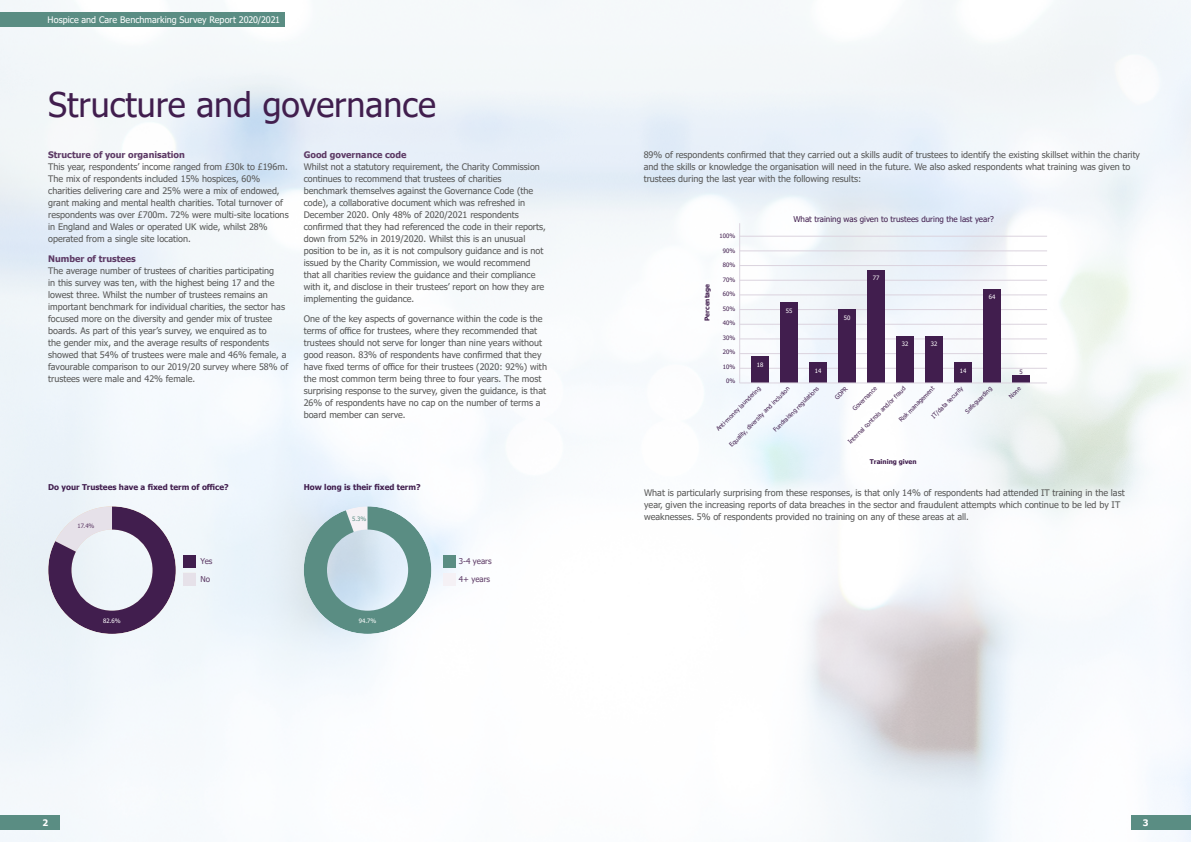
<style>
.page{position:relative;width:1191px;height:842px;background:#fff}
.page>*{position:absolute;margin:0;border:0;box-sizing:border-box;transform-origin:0 0}
.t1{font:34px "Tahoma";color:#411e4e}
.t2{font:9px/12px "Tahoma";color:#575756}
.t3{font:700 9px "Tahoma";color:#5d3a65}
.t4{font:9px "Tahoma";color:#fff}
.t5{font:700 9px "Tahoma";color:#fff}
.t6{font:700 8px "Tahoma";color:#411e4e}
.t7{font:8px "Tahoma";color:#411e4e}
.t8{font:8px "Tahoma";color:#5d3a65}
.t9{font:700 6.5px "Tahoma";color:#411e4e}
.t10{font:6px "Tahoma";color:#411e4e}
.t11{font:6px "Tahoma";color:#fff}
.t12{font:6px "Tahoma";color:#5d3a65}
.t13{font:6px "Tahoma";color:#5a8d83}
</style>
<div class="page">
<img style="left:0;top:369px;width:1191px;height:473px">
<svg style="left:0;top:0;width:1191px;height:369px;fill:#f3f7fa"></svg>
<div style="left:443px;top:555px;width:13px;height:12px;background:#5a8d83"></div>
<div style="left:443px;top:573px;width:13px;height:13px;background:#f5f1f5"></div>
<svg style="left:304px;top:506px;width:127px;height:128px"></svg>
<div style="left:183px;top:555px;width:13px;height:12px;background:#411e4e"></div>
<div style="left:183px;top:573px;width:13px;height:13px;background:#e6e1e9"></div>
<svg style="left:48px;top:506px;width:128px;height:128px"></svg>
<hr style="left:739px;top:236px;width:308px;height:1px;background:#dbd3de">
<hr style="left:739px;top:251px;width:308px;height:1px;background:#dbd3de">
<hr style="left:739px;top:265px;width:308px;height:1px;background:#dbd3de">
<hr style="left:739px;top:280px;width:308px;height:1px;background:#dbd3de">
<hr style="left:739px;top:295px;width:308px;height:1px;background:#dbd3de">
<hr style="left:739px;top:309px;width:308px;height:1px;background:#dbd3de">
<hr style="left:739px;top:324px;width:308px;height:1px;background:#dbd3de">
<hr style="left:739px;top:339px;width:308px;height:1px;background:#dbd3de">
<hr style="left:739px;top:368px;width:308px;height:1px;background:#dbd3de">
<hr style="left:739px;top:353px;width:308px;height:1px;background:#dbd3de">
<hr style="left:739px;top:223px;width:1px;height:160px;background:#dbd3de">
<div style="left:1012px;top:376px;width:17px;height:7px;background:#411e4e"></div>
<div style="left:983px;top:289px;width:17px;height:94px;background:#411e4e"></div>
<div style="left:954px;top:362px;width:17px;height:21px;background:#411e4e"></div>
<div style="left:925px;top:336px;width:17px;height:47px;background:#411e4e"></div>
<div style="left:896px;top:336px;width:17px;height:47px;background:#411e4e"></div>
<div style="left:867px;top:270px;width:18px;height:113px;background:#411e4e"></div>
<div style="left:838px;top:310px;width:18px;height:73px;background:#411e4e"></div>
<div style="left:809px;top:362px;width:18px;height:21px;background:#411e4e"></div>
<div style="left:780px;top:302px;width:18px;height:81px;background:#411e4e"></div>
<div style="left:751px;top:356px;width:18px;height:27px;background:#411e4e"></div>
<hr style="left:739px;top:383px;width:308px;height:1px;background:#dbd3de">
<div style="left:0;top:13px;width:217px;height:14px;background:#5a8d83"></div>
<div style="left:48px;top:13px;width:236px;height:14px;background:#5a8d83"></div>
<div style="left:1131px;top:815px;width:60px;height:14px;background:#5a8d83"></div>
<div style="left:0;top:815px;width:60px;height:14px;background:#5a8d83"></div>
<p class="t4" style="left:48px;top:14px;width:234px">Hospice and Care Benchmarking Survey Report 2020/2021</p>
<h1 class="t1" style="left:48px;top:82px;width:389px">Structure and governance</h1>
<p class="t3" style="left:48px;top:148px;width:138px">Structure of your organisation</p>
<p class="t2" style="left:48px;top:161px;width:242px">This year, respondents’ income ranged from £30k to £196m.<br>The mix of respondents included 15% hospices, 60% charities delivering care and 25% were a mix of endowed, grant making and mental health charities. Total turnover of respondents was over £700m. 72% were multi-site locations in England and Wales or operated UK wide, whilst 28% operated from a single site location.</p>
<p class="t3" style="left:48px;top:253px;width:89px">Number of trustees</p>
<p class="t2" style="left:48px;top:265px;width:241px">The average number of trustees of charities participating<br>in this survey was ten, with the highest being 17 and the lowest three. Whilst the number of trustees remains an important benchmark for individual charities, the sector has focused more on the diversity and gender mix of trustee boards. As part of this year’s survey, we enquired as to<br>the gender mix, and the average results of respondents showed that 54% of trustees were male and 46% female, a favourable comparison to our 2019/20 survey where 58% of trustees were male and 42% female.</p>
<p class="t3" style="left:304px;top:148px;width:104px">Good governance code</p>
<p class="t2" style="left:304px;top:161px;width:244px">Whilst not a statutory requirement, the Charity Commission continues to recommend that trustees of charities benchmark themselves against the Governance Code (the code), a collaborative document which was refreshed in December 2020. Only 48% of 2020/2021 respondents confirmed that they had referenced the code in their reports, down from 52% in 2019/2020. Whilst this is an unusual position to be in, as it is not compulsory guidance and is not issued by the Charity Commission, we would recommend that all charities review the guidance and their compliance with it, and disclose in their trustees’ report on how they are implementing the guidance.</p>
<p class="t2" style="left:304px;top:313px;width:245px">One of the key aspects of governance within the code is the terms of office for trustees, where they recommended that trustees should not serve for longer than nine years without good reason. 83% of respondents have confirmed that they have fixed terms of office for their trustees (2020: 92%) with the most common term being three to four years. The most surprising response to the survey, given the guidance, is that 26% of respondents have no cap on the number of terms a board member can serve.</p>
<p class="t6" style="left:48px;top:482px;width:182px">Do your Trustees have a fixed term of office?</p>
<p class="t6" style="left:304px;top:482px;width:118px">How long is their fixed term?</p>
<p class="t12" style="left:77px;top:521px;width:19px">17.4%</p>
<p class="t13" style="left:352px;top:515px;width:16px">5.3%</p>
<p class="t8" style="left:200px;top:556px;width:13px">Yes</p>
<p class="t8" style="left:200px;top:574px;width:11px">No</p>
<p class="t8" style="left:459px;top:556px;width:34px">3-4 years</p>
<p class="t8" style="left:459px;top:574px;width:33px">4+ years</p>
<p class="t11" style="left:103px;top:616px;width:19px">82.6%</p>
<p class="t11" style="left:359px;top:616px;width:19px">94.7%</p>
<p class="t2" style="left:643px;top:149px;width:498px">89% of respondents confirmed that they carried out a skills audit of trustees to identify the existing skillset within the charity and the skills or knowledge the organisation will need in the future. We also asked respondents what training was given to trustees during the last year with the following results:</p>
<p class="t7" style="left:793px;top:214px;width:202px">What training was given to trustees during the last year?</p>
<p class="t10" style="left:719px;top:232px;width:17px">100%</p>
<p class="t10" style="left:723px;top:247px;width:14px">90%</p>
<p class="t10" style="left:723px;top:290px;width:14px">60%</p>
<p class="t10" style="left:723px;top:261px;width:14px">80%</p>
<p class="t10" style="left:723px;top:276px;width:14px">70%</p>
<p class="t10" style="left:723px;top:305px;width:14px">50%</p>
<p class="t10" style="left:723px;top:319px;width:14px">40%</p>
<p class="t10" style="left:723px;top:334px;width:14px">30%</p>
<p class="t10" style="left:726px;top:377px;width:11px">0%</p>
<p class="t11" style="left:873px;top:274px;width:8px">77</p>
<p class="t9" style="left:702px;top:321px;width:38px;rotate:-90deg">Percentage</p>
<p class="t11" style="left:988px;top:293px;width:8px">64</p>
<p class="t11" style="left:786px;top:306px;width:8px">55</p>
<p class="t11" style="left:844px;top:314px;width:8px">50</p>
<p class="t11" style="left:902px;top:340px;width:8px">32</p>
<p class="t11" style="left:931px;top:340px;width:8px">32</p>
<p class="t10" style="left:723px;top:348px;width:14px">20%</p>
<p class="t10" style="left:723px;top:363px;width:14px">10%</p>
<p class="t11" style="left:757px;top:361px;width:8px">18</p>
<p class="t11" style="left:815px;top:366px;width:8px">14</p>
<p class="t11" style="left:960px;top:366px;width:8px">14</p>
<p class="t10" style="left:1019px;top:368px;width:5px">5</p>
<p class="t10" style="left:771px;top:428px;width:63px;rotate:-45deg">Fundraising regulations</p>
<p class="t10" style="left:833px;top:395px;width:17px;rotate:-45deg">GDPR</p>
<p class="t10" style="left:850px;top:407px;width:33px;rotate:-45deg">Governance</p>
<p class="t10" style="left:897px;top:418px;width:49px;rotate:-45deg">Risk management</p>
<p class="t10" style="left:846px;top:440px;width:80px;rotate:-45deg">Internal controls and/or fraud</p>
<p class="t10" style="left:929px;top:414px;width:43px;rotate:-45deg">IT/data security</p>
<p class="t10" style="left:963px;top:409px;width:36px;rotate:-45deg">Safeguarding</p>
<p class="t10" style="left:1007px;top:394px;width:15px;rotate:-45deg">None</p>
<p class="t10" style="left:727px;top:443px;width:84px;rotate:-45deg">Equality, diversity and inclusion</p>
<p class="t10" style="left:714px;top:427px;width:62px;rotate:-45deg">Anti-money laundering</p>
<p class="t9" style="left:870px;top:457px;width:48px">Training given</p>
<p class="t2" style="left:644px;top:487px;width:482px">What is particularly surprising from these responses, is that only 14% of respondents had attended IT training in the last year, given the increasing reports of data breaches in the sector and fraudulent attempts which continue to be led by IT weaknesses. 5% of respondents provided no training on any of these areas at all.</p>
<p class="t5" style="left:43px;top:816px;width:7px">2</p>
<p class="t5" style="left:1142px;top:816px;width:7px">3</p>
</div>
